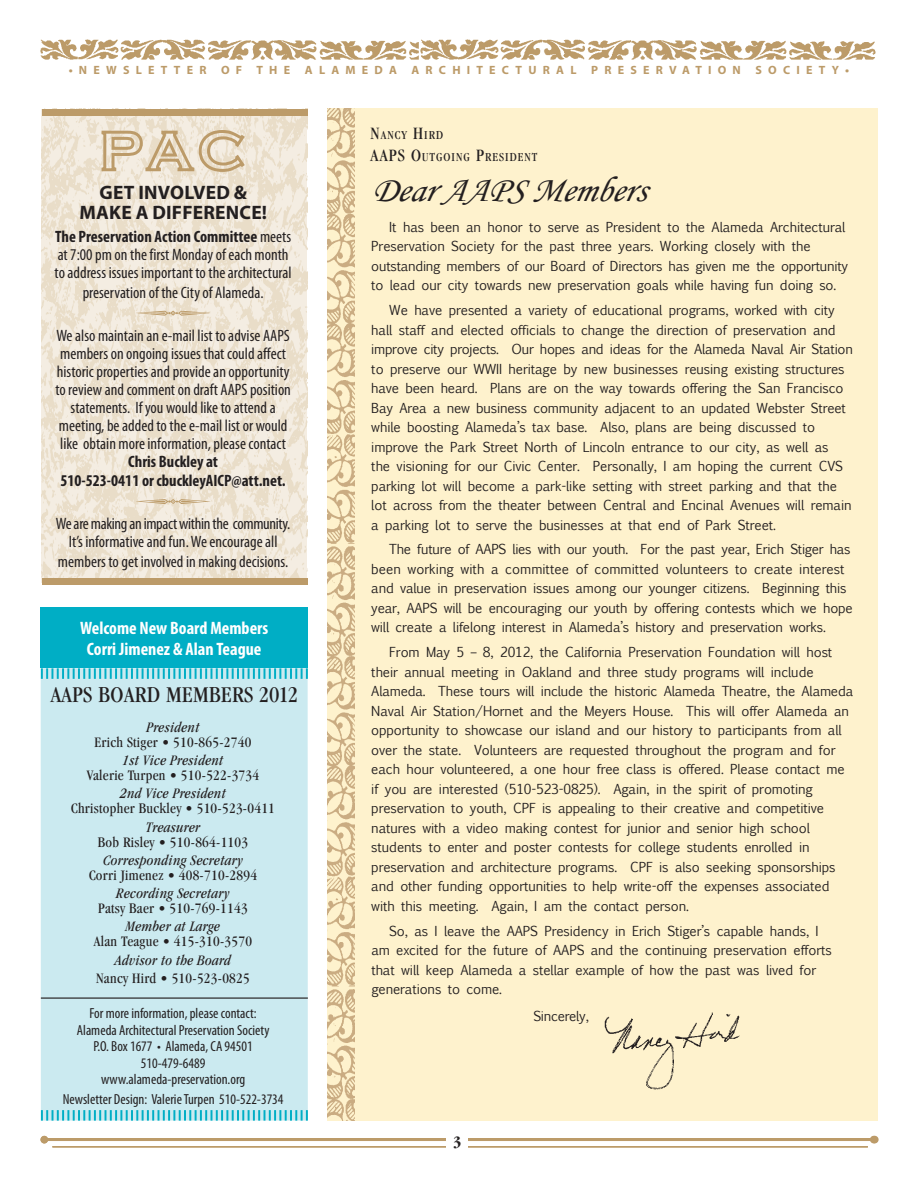
<style>
.page{position:relative;width:918px;height:1188px;background:#fff}
.page>*{position:absolute;margin:0;border:0;box-sizing:border-box;transform-origin:0 0}
.t1{font:75px "Woodtype Ornaments Std";color:#bc9b69}
.t2{font:italic 36px "Monotype Corsiva";color:#231f20}
.t3{font:condensed 23.4px "Garamond";letter-spacing:.02em;color:#231f20}
.t4{font:700 19.5px/19.5px "Myriad Pro";letter-spacing:.01em;color:#231f20;text-align:center}
.t5{font:700 condensed 18px/21px "Myriad Pro";color:#fff;text-align:center}
.t6{font:condensed 16.5px/18px "Myriad Pro";color:#231f20}
.t7{font:700 condensed 16.5px "Myriad Pro";color:#231f20}
.t8{font:condensed 16.5px "Myriad Pro";letter-spacing:-.02em;color:#231f20}
.t9{font:700 condensed 16.5px "Garamond";color:#231f20}
.t10{font:condensed 15px/15px "Garamond";letter-spacing:.02em;color:#231f20;text-align:center}
.t11{font:condensed 14.55px/16.5px "Myriad Pro";color:#231f20;text-align:center}
.t12{font:13.2px/19.5px "Euphemia UCAS";letter-spacing:-.01em;color:#231f20}
.t13{font:condensed 12.6px/22.5px "Garamond";letter-spacing:.085em;color:#231f20}
.t14{font:700 12px "Myriad Pro";letter-spacing:.52em;color:#bc9b69}
.s1{font-weight:700}
.s2{font-style:italic}
.s3{font-size:18px}
</style>
<div class="page">
<img style="left:40px;top:40px;width:836px;height:20px">
<div style="left:40px;top:607px;width:268px;height:61px;background:#00aec5"></div>
<img style="left:42px;top:116px;width:265px;height:462px">
<div style="left:42px;top:109px;width:266px;height:7px;background:#bc9b69"></div>
<div style="left:42px;top:578px;width:266px;height:7px;background:#bc9b69"></div>
<svg style="left:100px;top:128px;width:147px;height:45px;background:#e0d1b8"></svg>
<div style="left:870px;top:1136px;width:7px;height:7px;background:#bc9b69;border-radius:50%"></div>
<hr style="left:46px;top:1138px;width:828px;height:3px;background:#bc9b69">
<div style="left:871px;top:1136px;width:8px;height:7px;background:#bc9b69;border-radius:50%"></div>
<div style="left:40px;top:1136px;width:8px;height:8px;background:#bc9b69;border-radius:50%"></div>
<hr style="left:52px;top:1146px;width:816px;height:2px;background:#bc9b69">
<div style="left:447px;top:1125px;width:21px;height:30px;background:#fff"></div>
<div style="left:41px;top:668px;width:267px;height:453px;background:#cbeaf0"></div>
<hr style="left:41px;top:997px;width:267px;height:2px;background:#231f20">
<svg style="left:41px;top:668px;width:267px;height:11px"></svg>
<svg style="left:41px;top:1110px;width:267px;height:11px"></svg>
<div style="left:327px;top:108px;width:551px;height:1013px;background:#fef2cd"></div>
<img style="left:327px;top:108px;width:27px;height:1013px">
<img style="left:604px;top:1012px;width:136px;height:78px">
<p class="t14" style="left:69px;top:62px;width:174px">•N EWSLETTER OF</p>
<p class="t14" style="left:257px;top:62px;width:594px">THE ALAMEDA ARCHITECTURAL PRESERVATION SOCIETY•</p>
<h3 class="t4" style="left:80px;top:182px;width:189px">GET INVOLVED &amp;<br>MAKE A DIFF ERENCE!</h3>
<p class="t6" style="left:55px;top:228px;width:239px"><span class="s1">The Preservation Action Committee</span> meets at 7:00 pm on the first Monday of each month to address issues important to the architectural</p>
<p class="t6" style="left:83px;top:283px;width:182px">preservation of the City of Alameda.</p>
<p class="t6" style="left:134px;top:326px;width:156px"><sup>•</sup> S</p>
<p class="t6" style="left:60px;top:344px;width:227px">members on ongoing issues that could affect</p>
<p class="t6" style="left:57px;top:362px;width:234px">historic properties and provide an opportunity</p>
<p class="t6" style="left:55px;top:380px;width:237px">to review and comment on draft AAPS position</p>
<p class="t6" style="left:71px;top:398px;width:207px">statements. If you would like to attend a</p>
<p class="t6" style="left:59px;top:416px;width:230px">meeting, be added to the e-mail list or would</p>
<p class="t6" style="left:60px;top:434px;width:227px">like obtain more information, please contact</p>
<p class="t7" style="left:128px;top:451px;width:91px">Chris Buckley at</p>
<p class="t6" style="left:56px;top:326px;width:229px">We also maintain an e-mail list to advise AAP</p>
<p class="t7" style="left:61px;top:470px;width:227px">510-523-0411 or cbuckleyAICP@att.net.</p>
<h1 class="t1" style="left:134px;top:468px;width:80px">•</h1>
<p class="t8" style="left:56px;top:514px;width:236px">We are making an impact within the community.</p>
<p class="t6" style="left:69px;top:532px;width:210px">It’s informative and fun. We encourage all</p>
<p class="t6" style="left:58px;top:552px;width:232px">members to get involved in making decisions.</p>
<h3 class="t5" style="left:80px;top:617px;width:190px">Welcome New Board Members<br>Corri Jimenez &amp; Alan Teague</h3>
<h3 class="t3" style="left:51px;top:682px;width:64px">AAPS Board</h3>
<h3 class="t3" style="left:166px;top:682px;width:133px">Memb ers 2012</h3>
<p class="t10" style="left:95px;top:720px;width:158px"><span class="s2">President<br></span>Erich Stiger <span class="s2">•</span> 510-865-2740</p>
<p class="t10" style="left:87px;top:753px;width:174px"><span class="s2">1st Vice President<br></span>Valerie Turpen <span class="s2">•</span> 510-522-3734</p>
<p class="t10" style="left:71px;top:786px;width:205px"><span class="s2">2nd Vice President<br></span>Christopher Buckley <span class="s2">•</span> 510-523-0411</p>
<p class="t10" style="left:98px;top:819px;width:152px"><span class="s2">Treasurer<br></span>Bob Risley <span class="s2">•</span> 510-864-1103</p>
<p class="t10" style="left:89px;top:853px;width:169px"><span class="s2">Corresponding Secretary<br></span>Corri Jimenez <span class="s2">•</span> 408-710-2894</p>
<p class="t10" style="left:98px;top:886px;width:151px"><span class="s2">Recording Secretary<br></span>Patsy Baer <span class="s2">•</span> 510-769-1143</p>
<p class="t10" style="left:94px;top:919px;width:160px"><span class="s2">Member at Large<br></span>Alan Teague <span class="s2">•</span> 415-310-3570</p>
<p class="t10" style="left:96px;top:951px;width:155px;line-height:18.3px"><span class="s2">Advisor to the Board<br></span>Nancy Hird <span class="s2">•</span> 510-523-0825</p>
<p class="t11" style="left:77px;top:1005px;width:194px">For more information, please contact:<br>Alameda Architectural Preservation Society<br>P.O. Box 1677 • Alameda, CA 94501<br>510-479-6489 www.alameda-preservation.org</p>
<p class="t11" style="left:63px;top:1091px;width:222px">Newsletter Design: Valerie Turpen 510-522-3734</p>
<p class="t13" style="left:371px;top:123px;width:168px"><span class="s3">N</span>ANCY <span class="s3">H</span>IRD<br><span class="s3">AAPS O</span>UTGOING <span class="s3">P</span>RESIDENT</p>
<h2 class="t2" style="left:371px;top:169px;width:285px">Dear AAPS Members</h2>
<p class="t12" style="left:371px;top:217px;width:478px;text-indent:18px">It has been an honor to serve as President to the Alameda Architectural Preservation Society for the past three years. Working closely with the outstanding members of our Board of Directors has given me the opportunity to lead our city towards new preservation goals while having fun doing so.</p>
<p class="t12" style="left:371px;top:300px;width:483px;text-indent:18px">We have presented a variety of educational programs, worked with city hall staff and elected officials to change the direction of preservation and improve city projects. Our hopes and ideas for the Alameda Naval Air Station to preserve our WWII heritage by new businesses reusing existing structures have been heard. Plans are on the way towards offering the San Francisco Bay Area a new business community adjacent to an updated Webster Street while boosting Alameda’s tax base. Also, plans are being discussed to improve the Park Street North of Lincoln entrance to our city, as well as<br>the visioning for our Civic Center. Personally, I am hoping the current CVS parking lot will become a park-like setting with street parking and that the lot across from the theater between Central and Encinal Avenues will remain a parking lot to serve the businesses at that end of Park Street.</p>
<p class="t12" style="left:371px;top:540px;width:483px;text-indent:18px">The future of AAPS lies with our youth. For the past year, Erich Stiger has been working with a committee of committed volunteers to create interest and value in preservation issues among our younger citizens. Beginning this year, AAPS will be encouraging our youth by offering contests which we hope will create a lifelong interest in Alameda’s history and preservation works.</p>
<p class="t12" style="left:371px;top:643px;width:483px;text-indent:18px">From May 5 – 8, 2012, the California Preservation Foundation will host their annual meeting in Oakland and three study programs will include Alameda. These tours will include the historic Alameda Theatre, the Alameda Naval Air Station/Hornet and the Meyers House. This will offer Alameda an opportunity to showcase our island and our history to participants from all over the state. Volunteers are requested throughout the program and for each hour volunteered, a one hour free class is offered. Please contact me if you are interested (510-523-0825). Again, in the spirit of promoting preservation to youth, CPF is appealing to their creative and competitive natures with a video making contest for junior and senior high school students to enter and poster contests for college students enrolled in preservation and architecture programs. CPF is also seeking sponsorships and other funding opportunities to help write-off the expenses associated with this meeting. Again, I am the contact person.</p>
<p class="t12" style="left:371px;top:921px;width:462px;text-indent:18px">So, as I leave the AAPS Presidency in Erich Stiger’s capable hands, I am excited for the future of AAPS and the continuing preservation efforts that will keep Alameda a stellar example of how the past was lived for generations to come.</p>
<p class="t12" style="left:533px;top:1006px;width:57px">Sincerely,</p>
<p class="t9" style="left:453px;top:1132px;width:10px">3</p>
<p class="t9" style="left:453px;top:1133px;width:10px">0</p>
</div>
